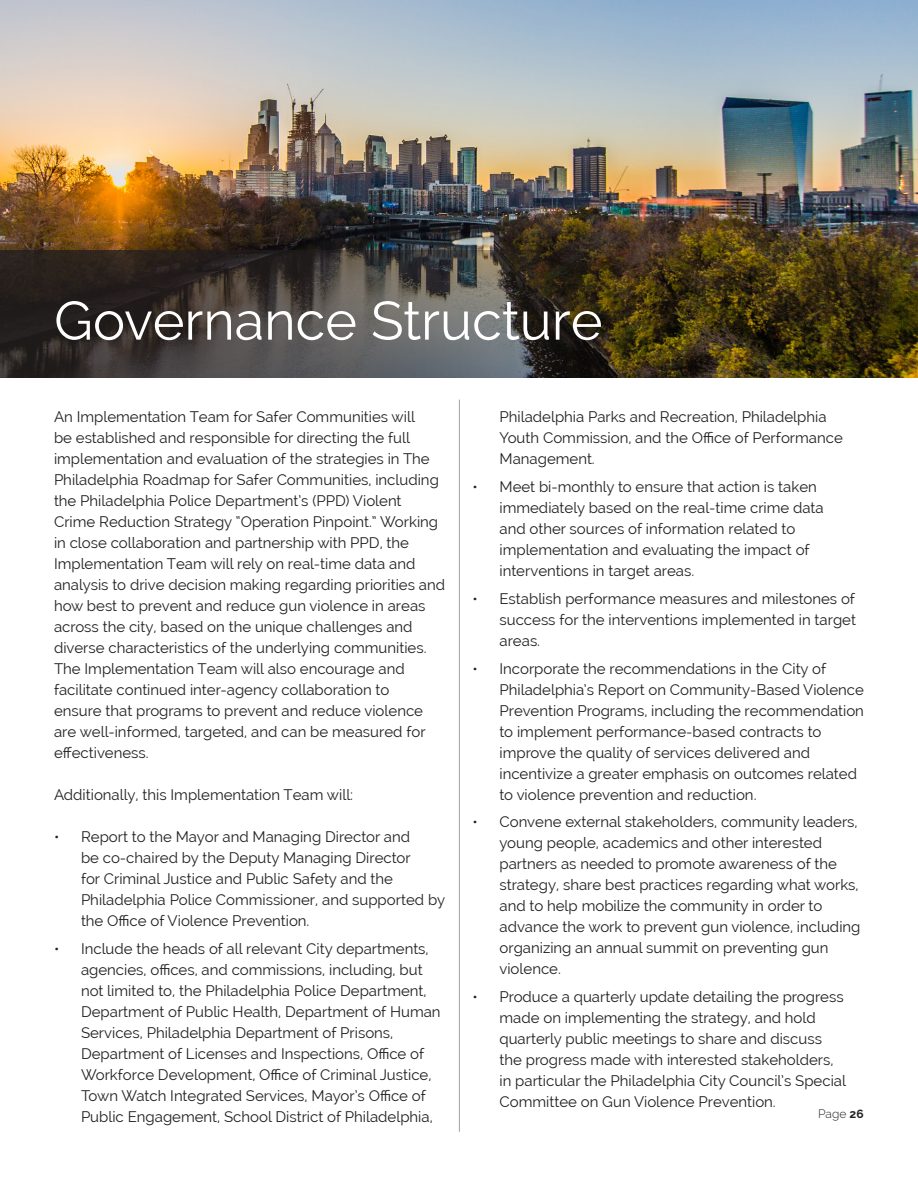
<style>
.page{position:relative;width:918px;height:1188px;background:#fff}
.page>*{position:absolute;margin:0;border:0;box-sizing:border-box;transform-origin:0 0}
.t1{font:54px "Raleway";color:#fff}
.t2{font:15px/21px "Raleway";color:#231f20}
.t3{font:300 12px "Raleway";color:#231f20}
.s1{font-weight:700}
</style>
<div class="page">
<img style="left:0;top:0;width:918px;height:251px">
<svg style="left:0;top:251px;width:918px;height:127px;background:#423b2b"></svg>
<hr style="left:459px;top:400px;width:1px;height:732px;background:#a1a1a1">
<p class="t1" style="left:54px;top:289px;width:550px">Governance Structure</p>
<p class="t2" style="left:54px;top:407px;width:393px">An Implementation Team for Safer Communities will<br>be established and responsible for directing the full implementation and evaluation of the strategies in The Philadelphia Roadmap for Safer Communities, including the Philadelphia Police Department’s (PPD) Violent Crime Reduction Strategy “Operation Pinpoint.” Working in close collaboration and partnership with PPD, the Implementation Team will rely on real-time data and analysis to drive decision making regarding priorities and how best to prevent and reduce gun violence in areas across the city, based on the unique challenges and diverse characteristics of the underlying communities.<br>The Implementation Team will also encourage and facilitate continued inter-agency collaboration to<br>ensure that programs to prevent and reduce violence are well-informed, targeted, and can be measured for effectiveness.</p>
<p class="t2" style="left:54px;top:785px;width:301px">Additionally, this Implementation Team will:</p>
<p class="t2" style="left:81px;top:827px;width:366px;text-indent:-27px">• Report to the Mayor and Managing Director and<br>be co-chaired by the Deputy Managing Director<br>for Criminal Justice and Public Safety and the Philadelphia Police Commissioner, and supported by the Office of Violence Prevention.</p>
<p class="t2" style="left:81px;top:938px;width:361px;text-indent:-27px">• Include the heads of all relevant City departments, agencies, offices, and commissions, including, but not limited to, the Philadelphia Police Department, Department of Public Health, Department of Human Services, Philadelphia Department of Prisons, Department of Licenses and Inspections, Office of Workforce Development, Office of Criminal Justice, Town Watch Integrated Services, Mayor’s Office of Public Engagement, School District of Philadelphia,</p>
<p class="t2" style="left:500px;top:407px;width:345px">Philadelphia Parks and Recreation, Philadelphia<br>Youth Commission, and the Office of Performance<br>Management.</p>
<p class="t2" style="left:500px;top:476px;width:326px;text-indent:-27px">• Meet bi-monthly to ensure that action is taken immediately based on the real-time crime data and other sources of information related to implementation and evaluating the impact of interventions in target areas.</p>
<p class="t2" style="left:500px;top:588px;width:358px;text-align:justify;text-indent:-27px">• Establish performance measures and milestones of success for the interventions implemented in target areas.</p>
<p class="t2" style="left:500px;top:658px;width:366px;text-indent:-27px">• Incorporate the recommendations in the City of Philadelphia’s Report on Community-Based Violence Prevention Programs, including the recommendation to implement performance-based contracts to improve the quality of services delivered and incentivize a greater emphasis on outcomes related to violence prevention and reduction.</p>
<p class="t2" style="left:500px;top:812px;width:362px;text-indent:-27px">• Convene external stakeholders, community leaders, young people, academics and other interested partners as needed to promote awareness of the strategy, share best practices regarding what works, and to help mobilize the community in order to advance the work to prevent gun violence, including organizing an annual summit on preventing gun violence.</p>
<p class="t2" style="left:500px;top:986px;width:348px;text-indent:-27px">• Produce a quarterly update detailing the progress made on implementing the strategy, and hold quarterly public meetings to share and discuss the progress made with interested stakeholders, in particular the Philadelphia City Council’s Special Committee on Gun Violence Prevention.</p>
<p class="t3" style="left:818px;top:1107px;width:47px">Page <span class="s1">26</span></p>
</div>
